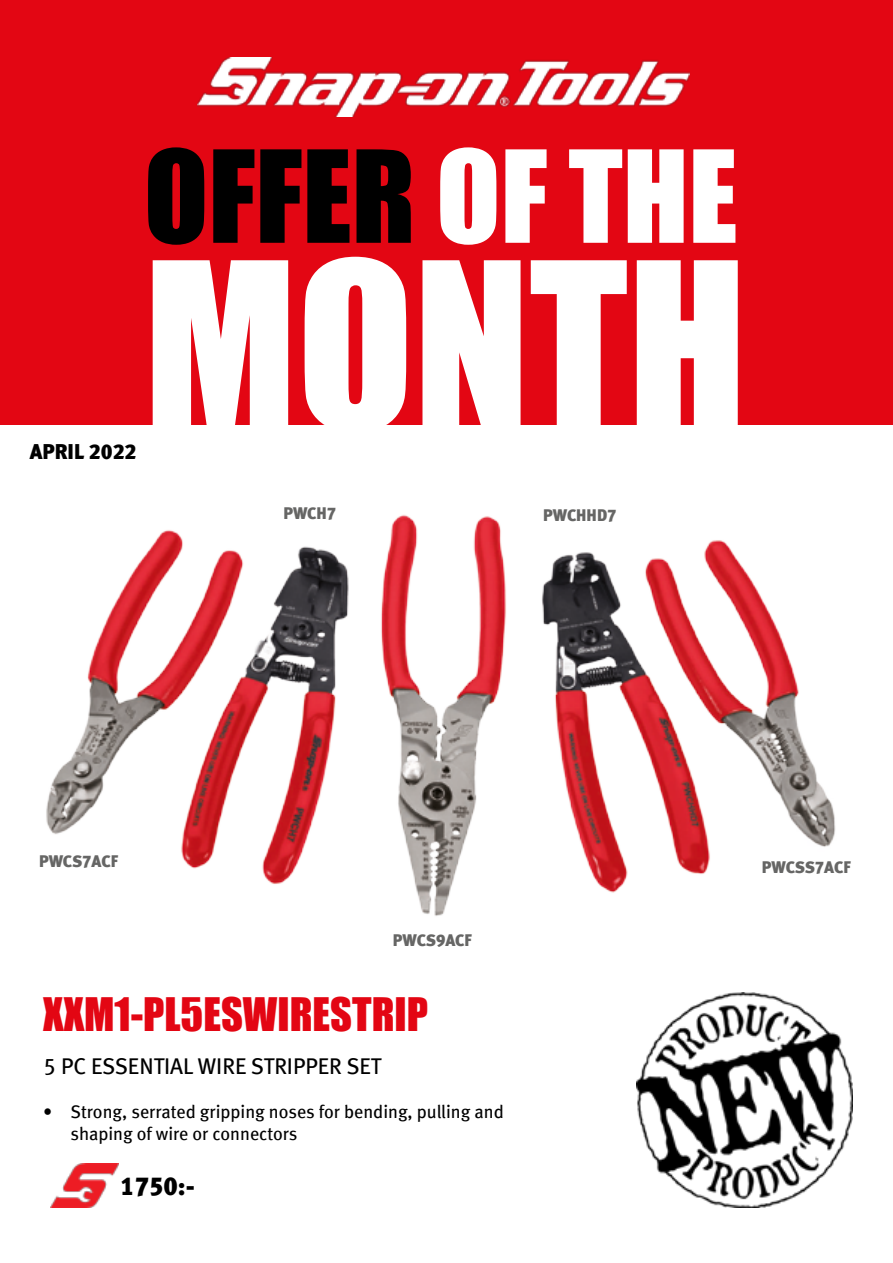
<style>
.page{position:relative;width:893px;height:1263px;background:#fff}
.page>*{position:absolute;margin:0;border:0;box-sizing:border-box;transform-origin:0 0}
.t1{font:213.6px "Impact";color:#fff}
.t2{font:118.2px "Impact";color:#000}
.t3{font:42.45px "Impact";color:#e30613}
.t4{font:25.8px "Meta Black LF";color:#000}
.t5{font:22.65px "Meta Book LF";color:#000}
.t6{font:21.15px "Meta Black LF";color:#000}
.t7{font:18.15px/21.8px "Meta Book LF";color:#000}
.t8{font:16.65px "Meta Black LF";color:#666665}
.s1{color:#fff}
</style>
<div class="page">
<div style="left:0;top:0;width:893px;height:424px;background:#e30613"></div>
<img style="left:197px;top:57px;width:493px;height:60px">
<img style="left:46px;top:515px;width:790px;height:401px">
<img style="left:637px;top:993px;width:215px;height:214px">
<img style="left:51px;top:1163px;width:68px;height:45px">
<p class="t6" style="left:30px;top:438px;width:108px">APRIL 2022</p>
<h2 class="t2" style="left:144px;top:105px;width:595px">OFFER <span class="s1">OF THE</span></h2>
<h1 class="t1" style="left:144px;top:180px;width:604px">MONTH</h1>
<p class="t8" style="left:283px;top:503px;width:54px">PWCH7</p>
<p class="t8" style="left:543px;top:505px;width:75px">PWCHHD7</p>
<p class="t8" style="left:39px;top:851px;width:80px">PWCS7ACF</p>
<p class="t8" style="left:393px;top:930px;width:80px">PWCS9ACF</p>
<h3 class="t3" style="left:43px;top:981px;width:386px">XXM1-PL5ESWIRESTRIP</h3>
<p class="t5" style="left:43px;top:1053px;width:340px">5 PC ESSENTIAL WIRE STRIPPER SET</p>
<p class="t7" style="left:71px;top:1100px;width:435px;text-indent:-27px">• Strong, serrated gripping noses for bending, pulling and shaping of wire or connectors</p>
<h3 class="t4" style="left:120px;top:1171px;width:76px">1750:-</h3>
<p class="t8" style="left:762px;top:857px;width:90px">PWCSS7ACF</p>
</div>
